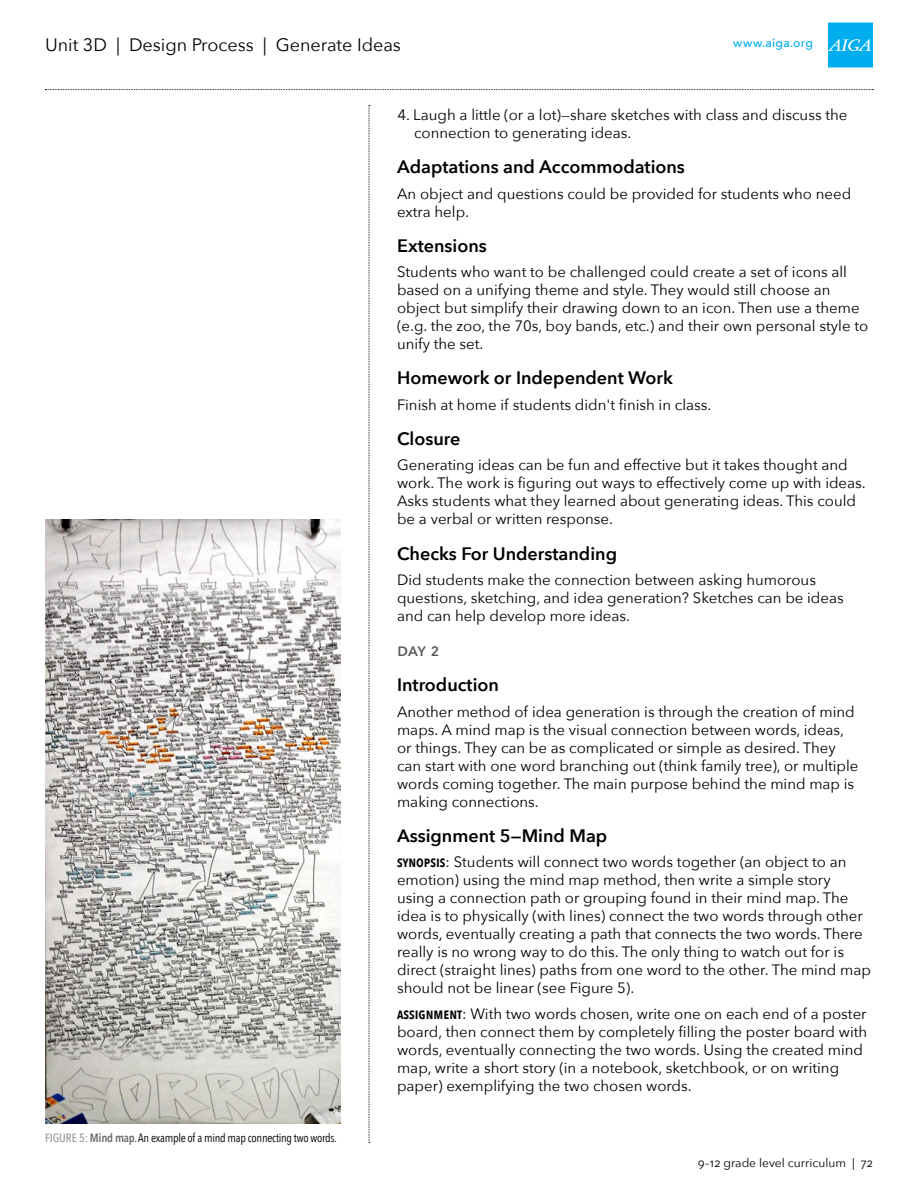
<style>
.page{position:relative;width:918px;height:1188px;background:#fff}
.page>*{position:absolute;margin:0;border:0;box-sizing:border-box;transform-origin:0 0}
.t1{font:600 18px "Avenir Next";color:#000}
.t2{font:18px "Avenir Next";color:#000}
.t3{font:500 18px "Avenir Next";color:#58595b}
.t4{font:15px/18px "Avenir Next";color:#000}
.t5{font:12px "Avenir Next Condensed";letter-spacing:-.02em;color:#000}
.t6{font:12px "Avenir Next";color:#000}
.t7{font:500 12px "Avenir Next";letter-spacing:.015em;color:#00aeef}
.s1{font-weight:500;color:#939598}
.s2{font-weight:600;color:#6d6e71}
.s3{font-family:"Avenir Next Condensed";font-weight:600}
</style>
<div class="page">
<svg style="left:45px;top:89px;width:829px;height:1px"></svg>
<div style="left:828px;top:23px;width:45px;height:44px;background:#00aeef"></div>
<svg style="left:828px;top:39px;width:43px;height:12px"></svg>
<svg style="left:369px;top:105px;width:1px;height:1038px"></svg>
<img style="left:45px;top:520px;width:296px;height:603px">
<p class="t2" style="left:45px;top:30px;width:357px">Unit 3D | Design Process | Generate Ideas</p>
<p class="t7" style="left:733px;top:33px;width:81px">www.aiga.org</p>
<p class="t5" style="left:45px;top:1127px;width:293px"><span class="s1">FIGURE 5:</span> <span class="s2">Mind map</span>. An example of a mind map connecting two words.</p>
<p class="t4" style="left:414px;top:105px;width:435px;text-indent:-17px">4. Laugh a little (or a lot)—share sketches with class and discuss the connection to generating ideas.</p>
<p class="t1" style="left:397px;top:151px;width:289px">Adaptations and Accommodations</p>
<p class="t4" style="left:397px;top:184px;width:456px">An object and questions could be provided for students who need extra help.</p>
<p class="t1" style="left:397px;top:230px;width:91px">Extensions</p>
<p class="t4" style="left:397px;top:262px;width:473px">Students who want to be challenged could create a set of icons all based on a unifying theme and style. They would still choose an object but simplify their drawing down to an icon. Then use a theme (e.g. the zoo, the 70s, boy bands, etc.) and their own personal style to unify the set.</p>
<p class="t1" style="left:397px;top:363px;width:277px">Homework or Independent Work</p>
<p class="t4" style="left:397px;top:395px;width:316px">Finish at home if students didn't finish in class.</p>
<p class="t1" style="left:397px;top:423px;width:65px">Closure</p>
<p class="t4" style="left:397px;top:456px;width:470px">Generating ideas can be fun and effective but it takes thought and work. The work is figuring out ways to effectively come up with ideas.<br>Asks students what they learned about generating ideas. This could be a verbal or written response.</p>
<p class="t1" style="left:397px;top:538px;width:221px">Checks For Understanding</p>
<p class="t4" style="left:397px;top:570px;width:448px">Did students make the connection between asking humorous questions, sketching, and idea generation? Sketches can be ideas and can help develop more ideas.</p>
<p class="t3" style="left:397px;top:635px;width:44px">day 2</p>
<p class="t1" style="left:397px;top:670px;width:103px">Introduction</p>
<p class="t4" style="left:397px;top:702px;width:463px">Another method of idea generation is through the creation of mind maps. A mind map is the visual connection between words, ideas, or things. They can be as complicated or simple as desired. They can start with one word branching out (think family tree), or multiple words coming together. The main purpose behind the mind map is making connections.</p>
<p class="t1" style="left:397px;top:820px;width:212px">Assignment 5—Mind Map</p>
<p class="t4" style="left:397px;top:853px;width:475px"><span class="s3">synopsis</span>: Students will connect two words together (an object to an emotion) using the mind map method, then write a simple story using a connection path or grouping found in their mind map. The idea is to physically (with lines) connect the two words through other words, eventually creating a path that connects the two words. There really is no wrong way to do this. The only thing to watch out for is direct (straight lines) paths from one word to the other. The mind map should not be linear (see Figure 5).</p>
<p class="t4" style="left:397px;top:1004px;width:472px"><span class="s3">assignment</span>: With two words chosen, write one on each end of a poster board, then connect them by completely filling the poster board with words, eventually connecting the two words. Using the created mind map, write a short story (in a notebook, sketchbook, or on writing paper) exemplifying the two chosen words.</p>
<p class="t6" style="left:698px;top:1152px;width:177px">9–12 grade level curriculum | 72</p>
</div>
